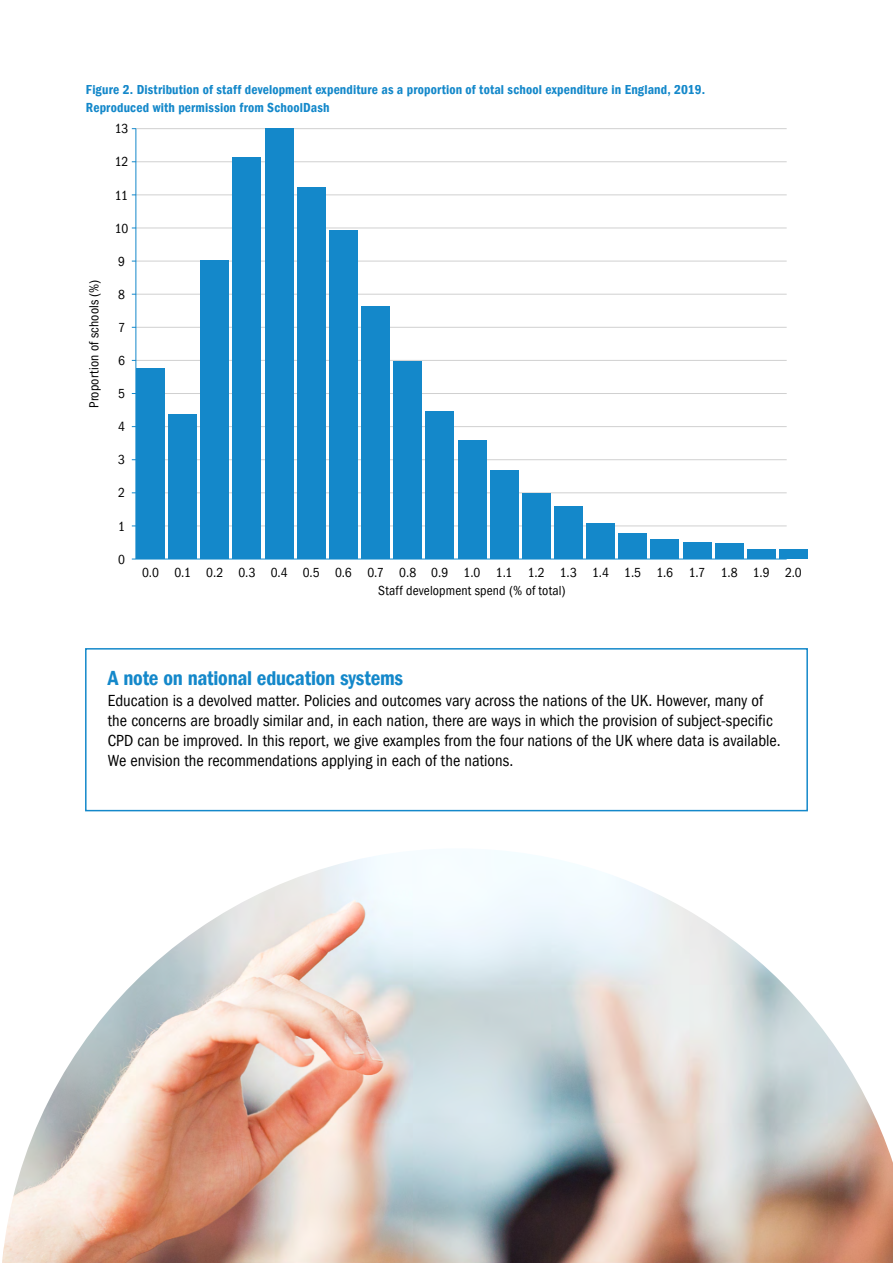
<style>
.page{position:relative;width:893px;height:1263px;background:#fff}
.page>*{position:absolute;margin:0;border:0;box-sizing:border-box;transform-origin:0 0}
.t1{font:21px "Franklin Gothic LT Pro Dm Cn";letter-spacing:-.01em;color:#1488ca}
.t2{font:condensed 16.5px/20.2px "Franklin Gothic LT Pro";color:#000}
.t3{font:13.5px/17.2px "Franklin Gothic LT Pro Dm Cn";letter-spacing:.01em;color:#1488ca}
.t4{font:condensed 13.5px/18.5px "Franklin Gothic LT Pro";letter-spacing:.01em;color:#000;text-align:center}
</style>
<div class="page">
<img style="left:2px;top:850px;width:891px;height:413px">
<div style="left:85px;top:648px;width:723px;height:163px;border:2px solid #1488ca"></div>
<hr style="left:136px;top:128px;width:651px;height:1px;background:#d0d0d0">
<hr style="left:136px;top:161px;width:651px;height:1px;background:#d0d0d0">
<hr style="left:136px;top:195px;width:651px;height:1px;background:#d0d0d0">
<hr style="left:136px;top:228px;width:651px;height:1px;background:#d0d0d0">
<hr style="left:136px;top:261px;width:651px;height:1px;background:#d0d0d0">
<hr style="left:136px;top:294px;width:651px;height:1px;background:#d0d0d0">
<hr style="left:136px;top:327px;width:651px;height:1px;background:#d0d0d0">
<hr style="left:136px;top:360px;width:651px;height:1px;background:#d0d0d0">
<hr style="left:136px;top:393px;width:651px;height:1px;background:#d0d0d0">
<hr style="left:136px;top:426px;width:651px;height:1px;background:#d0d0d0">
<hr style="left:136px;top:459px;width:651px;height:1px;background:#d0d0d0">
<hr style="left:136px;top:493px;width:651px;height:1px;background:#d0d0d0">
<hr style="left:136px;top:526px;width:651px;height:1px;background:#d0d0d0">
<div style="left:136px;top:368px;width:29px;height:191px;background:#1488ca"></div>
<div style="left:200px;top:260px;width:29px;height:299px;background:#1488ca"></div>
<div style="left:232px;top:158px;width:29px;height:401px;background:#1488ca"></div>
<div style="left:265px;top:129px;width:29px;height:430px;background:#1488ca"></div>
<div style="left:297px;top:187px;width:29px;height:372px;background:#1488ca"></div>
<div style="left:329px;top:231px;width:29px;height:328px;background:#1488ca"></div>
<div style="left:361px;top:306px;width:29px;height:253px;background:#1488ca"></div>
<div style="left:393px;top:361px;width:29px;height:198px;background:#1488ca"></div>
<div style="left:425px;top:411px;width:29px;height:148px;background:#1488ca"></div>
<div style="left:457px;top:441px;width:29px;height:118px;background:#1488ca"></div>
<div style="left:490px;top:471px;width:29px;height:88px;background:#1488ca"></div>
<div style="left:522px;top:493px;width:29px;height:66px;background:#1488ca"></div>
<div style="left:554px;top:506px;width:29px;height:53px;background:#1488ca"></div>
<div style="left:586px;top:523px;width:29px;height:36px;background:#1488ca"></div>
<div style="left:618px;top:533px;width:29px;height:26px;background:#1488ca"></div>
<div style="left:650px;top:540px;width:29px;height:19px;background:#1488ca"></div>
<div style="left:682px;top:543px;width:29px;height:16px;background:#1488ca"></div>
<div style="left:715px;top:543px;width:29px;height:16px;background:#1488ca"></div>
<div style="left:747px;top:550px;width:29px;height:9px;background:#1488ca"></div>
<div style="left:779px;top:550px;width:29px;height:9px;background:#1488ca"></div>
<div style="left:168px;top:414px;width:29px;height:145px;background:#1488ca"></div>
<hr style="left:136px;top:559px;width:651px;height:1px;background:#1488ca">
<hr style="left:136px;top:129px;width:1px;height:430px;background:#1488ca">
<p class="t3" style="left:86px;top:81px;width:621px">Figure 2. Distribution of staff development expenditure as a proportion of total school expenditure in England, 2019.<br>Reproduced with permission from SchoolDash</p>
<p class="t4" style="left:85px;top:408px;width:130px;rotate:-90deg">Proportion of schools (%)</p>
<p class="t4" style="left:115px;top:120px;width:15px">13</p>
<p class="t4" style="left:115px;top:153px;width:15px">12</p>
<p class="t4" style="left:115px;top:186px;width:15px">11</p>
<p class="t4" style="left:115px;top:219px;width:15px">10</p>
<p class="t4" style="left:118px;top:252px;width:8px">9</p>
<p class="t4" style="left:118px;top:285px;width:8px">8</p>
<p class="t4" style="left:118px;top:318px;width:8px">7</p>
<p class="t4" style="left:118px;top:351px;width:8px">6</p>
<p class="t4" style="left:118px;top:385px;width:8px">5</p>
<p class="t4" style="left:118px;top:418px;width:8px">4</p>
<p class="t4" style="left:118px;top:451px;width:8px">3</p>
<p class="t4" style="left:118px;top:484px;width:8px">2</p>
<p class="t4" style="left:118px;top:517px;width:8px">1</p>
<p class="t4" style="left:118px;top:550px;width:8px">0</p>
<p class="t4" style="left:142px;top:563px;width:276px">0.0 0.1 0.2 0.3 0.4 0.5 0.6 0.7 0.8</p>
<p class="t4" style="left:528px;top:563px;width:276px">1.2 1.3 1.4 1.5 1.6 1.7 1.8 1.9 2.0</p>
<p class="t4" style="left:378px;top:563px;width:189px">0.9 1.0 1.1<br>Staff development spend (% of total)</p>
<p class="t1" style="left:108px;top:666px;width:297px">A note on national education systems</p>
<p class="t2" style="left:108px;top:690px;width:674px">Education is a devolved matter. Policies and outcomes vary across the nations of the UK. However, many of the concerns are broadly similar and, in each nation, there are ways in which the provision of subject-specific CPD can be improved. In this report, we give examples from the four nations of the UK where data is available.<br>We envision the recommendations applying in each of the nations.</p>
</div>
